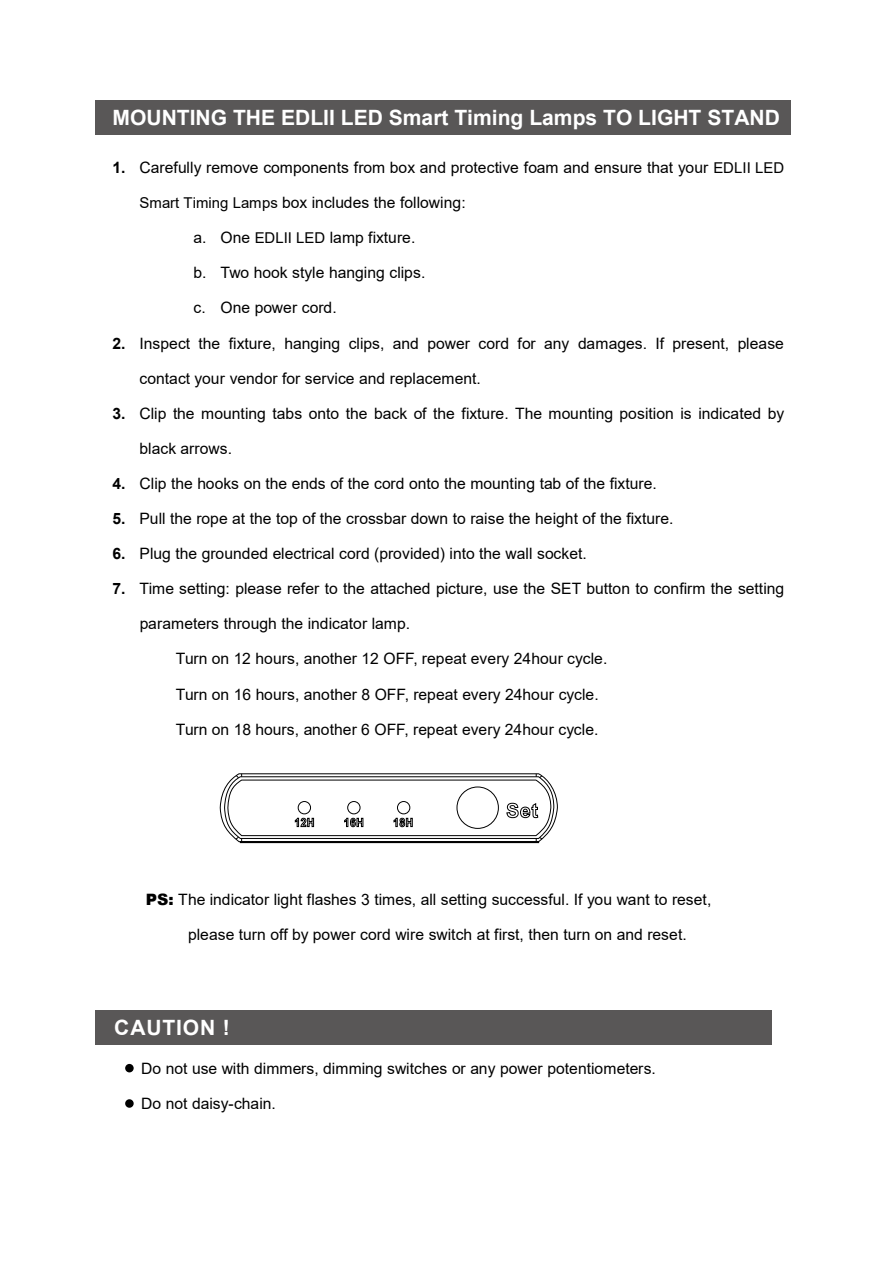
<style>
.page{position:relative;width:893px;height:1263px;background:#fff}
.page>*{position:absolute;margin:0;border:0;box-sizing:border-box;transform-origin:0 0}
.t1{font:700 21.15px "Arial";color:#fff}
.t2{font:700 21.15px "Arial";letter-spacing:.04em;color:#fff}
.t3{font:15.6px "Arial";color:#000}
.s1{font-weight:700}
.s2{font-size:14.85px}
.s3{font-weight:900}
</style>
<div class="page">
<div style="left:95px;top:1010px;width:677px;height:34px;background:#595757"></div>
<div style="left:95px;top:100px;width:695px;height:34px;background:#595757"></div>
<div style="left:125px;top:1064px;width:9px;height:8px;background:#000;border-radius:50%"></div>
<div style="left:125px;top:1099px;width:9px;height:9px;background:#000;border-radius:50%"></div>
<div style="left:240px;top:841px;width:299px;height:2px;border:1px solid #000"></div>
<svg style="left:220px;top:773px;width:338px;height:69px"></svg>
<h1 class="t1" style="left:112px;top:103px;width:669px">MOUNTING THE EDLII LED Smart Timing Lamps TO LIGHT STAND</h1>
<p class="t3" style="left:112px;top:157px;width:673px"><span class="s1">1.</span> Carefully remove components from box and protective foam and ensure that your <span class="s2">EDLII LED</span></p>
<p class="t3" style="left:140px;top:192px;width:328px"><span class="s2">Smart Timing Lamps</span> box includes the following:</p>
<p class="t3" style="left:194px;top:227px;width:223px">a. One <span class="s2">EDLII LED</span> lamp fixture.</p>
<p class="t3" style="left:194px;top:262px;width:233px">b. Two hook style hanging clips.</p>
<p class="t3" style="left:193px;top:297px;width:145px">c. One power cord.</p>
<p class="t3" style="left:112px;top:332px;width:673px"><span class="s1">2.</span> Inspect the fixture, hanging clips, and power cord for any damages. If present, please</p>
<p class="t3" style="left:139px;top:367px;width:343px">contact your vendor for service and replacement.</p>
<p class="t3" style="left:113px;top:402px;width:673px"><span class="s1">3.</span> Clip the mounting tabs onto the back of the fixture. The mounting position is indicated by</p>
<p class="t3" style="left:140px;top:438px;width:94px">black arrows.</p>
<p class="t3" style="left:113px;top:473px;width:546px"><span class="s1">4.</span> Clip the hooks on the ends of the cord onto the mounting tab of the fixture.</p>
<p class="t3" style="left:113px;top:508px;width:562px"><span class="s1">5.</span> Pull the rope at the top of the crossbar down to raise the height of the fixture.</p>
<p class="t3" style="left:113px;top:543px;width:476px"><span class="s1">6.</span> Plug the grounded electrical cord (provided) into the wall socket.</p>
<p class="t3" style="left:113px;top:578px;width:673px"><span class="s1">7.</span> Time setting: please refer to the attached picture, use the SET button to confirm the setting</p>
<p class="t3" style="left:140px;top:613px;width:272px">parameters through the indicator lamp.</p>
<p class="t3" style="left:176px;top:648px;width:433px">Turn on 12 hours, another 12 OFF, repeat every 24hour cycle.</p>
<p class="t3" style="left:176px;top:683px;width:425px">Turn on 16 hours, another 8 OFF, repeat every 24hour cycle.</p>
<p class="t3" style="left:176px;top:718px;width:424px">Turn on 18 hours, another 6 OFF, repeat every 24hour cycle.</p>
<p class="t3" style="left:146px;top:889px;width:567px"><span class="s3">PS:</span> The indicator light flashes 3 times, all setting successful. If you want to reset,</p>
<p class="t3" style="left:188px;top:924px;width:500px">please turn off by power cord wire switch at first, then turn on and reset.</p>
<h1 class="t2" style="left:114px;top:1012px;width:117px">CAUTION !</h1>
<p class="t3" style="left:141px;top:1057px;width:516px">Do not use with dimmers, dimming switches or any power potentiometers.</p>
<p class="t3" style="left:141px;top:1093px;width:136px">Do not daisy-chain.</p>
</div>
